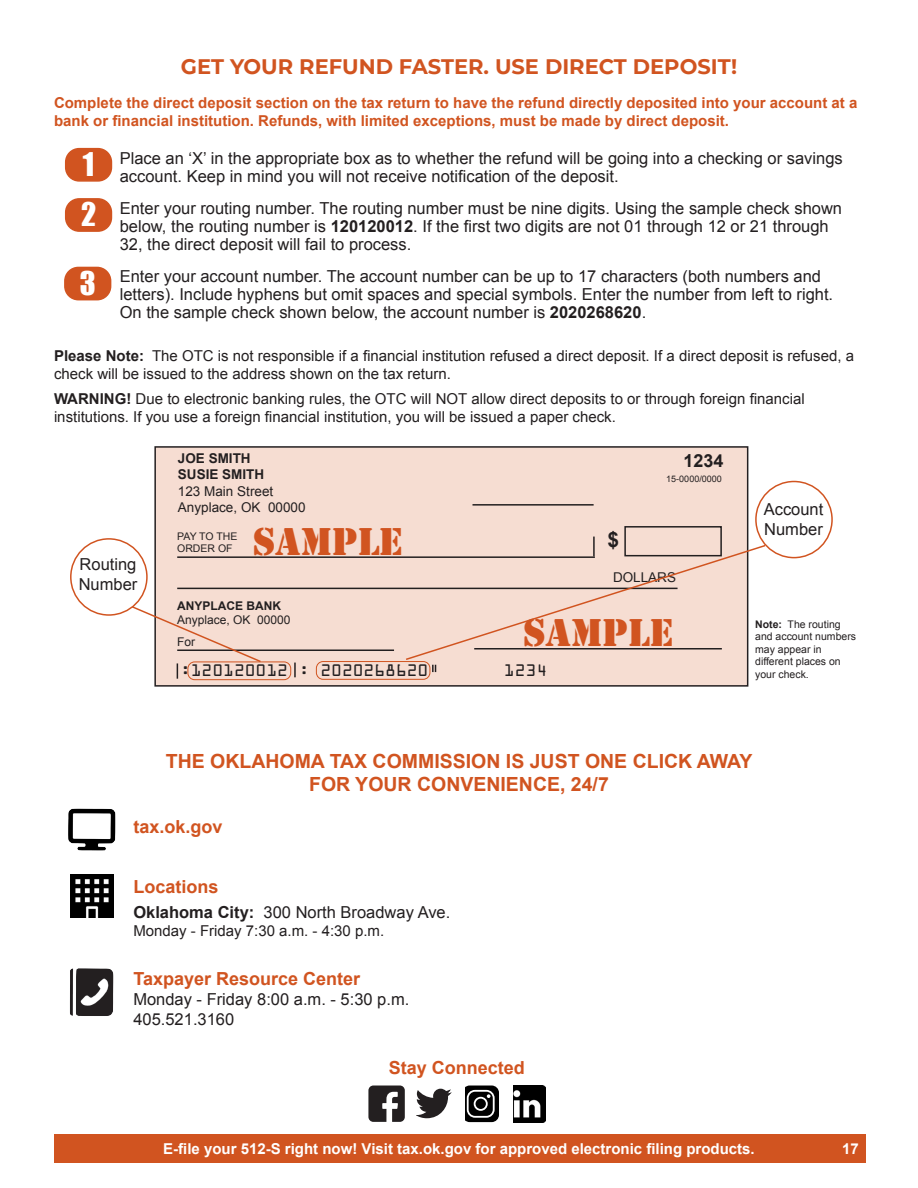
<style>
.page{position:relative;width:918px;height:1188px;background:#fff}
.page>*{position:absolute;margin:0;border:0;box-sizing:border-box;transform-origin:0 0}
.t1{font:36px "Stencil Std";color:#d15420}
.t2{font:30px "Impact";color:#fff}
.t3{font:700 21px "Montserrat";color:#d15420}
.t4{font:700 21px "Arial";color:#231f20}
.t5{font:700 19.5px "Arial";color:#d15420}
.t6{font:700 18px "Arial";color:#d15420}
.t7{font:700 18px "Arial";color:#231f20}
.t8{font:16.5px/18px "Arial";color:#231f20}
.t9{font:15px/18px "Arial";color:#231f20}
.t10{font:700 15px/18px "Arial";color:#d15420}
.t11{font:700 15px "Arial";color:#fff}
.t12{font:15px "OCRA Std";color:#231f20}
.t13{font:13.5px "Arial";color:#231f20}
.t14{font:700 13.5px/16.2px "Arial";color:#231f20}
.t15{font:12px "Arial";color:#231f20}
.t16{font:700 12px "Arial";color:#231f20}
.t17{font:10.5px/12.6px "Arial";color:#231f20}
.t18{font:9px "Arial";color:#231f20}
.s1{font-weight:700}
</style>
<div class="page">
<div style="left:54px;top:1134px;width:812px;height:28px;background:#d15420"></div>
<div style="left:155px;top:447px;width:593px;height:239px;background:#f6ddd2"></div>
<div style="left:154px;top:446px;width:594px;height:241px;border:2px solid #231f20"></div>
<div style="left:624px;top:526px;width:98px;height:30px;border:2px solid #231f20"></div>
<hr style="left:177px;top:556px;width:418px;height:2px;background:#231f20">
<hr style="left:177px;top:588px;width:501px;height:1px;background:#231f20">
<hr style="left:177px;top:650px;width:217px;height:1px;background:#231f20">
<hr style="left:472px;top:504px;width:122px;height:2px;background:#231f20">
<svg style="left:294px;top:663px;width:2px;height:14px"></svg>
<div style="left:316px;top:661px;width:114px;height:19px;border:1px solid #d15420;border-radius:7px"></div>
<div style="left:188px;top:662px;width:103px;height:18px;border:1px solid #d15420;border-radius:7px"></div>
<svg style="left:129px;top:604px;width:133px;height:75px"></svg>
<div style="left:71px;top:539px;width:76px;height:76px;background:#fff;border-radius:50%"></div>
<div style="left:70px;top:538px;width:78px;height:78px;border:2px solid #d15420;border-radius:50%"></div>
<svg style="left:404px;top:537px;width:363px;height:135px"></svg>
<div style="left:756px;top:482px;width:76px;height:76px;background:#fff;border-radius:50%"></div>
<div style="left:755px;top:481px;width:78px;height:77px;border:2px solid #d15420;border-radius:50%"></div>
<div style="left:66px;top:149px;width:45px;height:32px;background:#d15420;border-radius:14px"></div>
<div style="left:65px;top:148px;width:47px;height:34px;border:2px solid #d15420;border-radius:14px"></div>
<div style="left:66px;top:199px;width:45px;height:32px;background:#d15420;border-radius:14px"></div>
<div style="left:65px;top:198px;width:47px;height:34px;border:2px solid #d15420;border-radius:14px"></div>
<div style="left:65px;top:267px;width:46px;height:33px;background:#d15420;border-radius:14px"></div>
<div style="left:64px;top:267px;width:47px;height:33px;border:2px solid #d15420;border-radius:14px"></div>
<img style="left:68px;top:808px;width:48px;height:43px">
<img style="left:70px;top:968px;width:44px;height:48px">
<img style="left:70px;top:875px;width:43px;height:43px">
<svg style="left:368px;top:1086px;width:37px;height:36px"></svg>
<svg style="left:417px;top:1089px;width:35px;height:29px"></svg>
<svg style="left:465px;top:1086px;width:34px;height:36px"></svg>
<img style="left:513px;top:1086px;width:33px;height:36px">
<p class="t3" style="left:181px;top:52px;width:558px">GET YOUR REFUND FASTER. USE DIRECT DEPOSIT!</p>
<p class="t10" style="left:54px;top:94px;width:805px">Complete the direct deposit section on the tax return to have the refund directly deposited into your account at a bank or financial institution. Refunds, with limited exceptions, must be made by direct deposit.</p>
<p class="t2" style="left:83px;top:141px;width:13px">1</p>
<p class="t2" style="left:81px;top:191px;width:17px">2</p>
<p class="t2" style="left:80px;top:260px;width:17px">3</p>
<p class="t8" style="left:120px;top:149px;width:725px">Place an ‘X’ in the appropriate box as to whether the refund will be going into a checking or savings account. Keep in mind you will not receive notification of the deposit.</p>
<p class="t8" style="left:120px;top:199px;width:724px">Enter your routing number. The routing number must be nine digits. Using the sample check shown below, the routing number is <span class="s1">120120012</span>. If the first two digits are not 01 through 12 or 21 through<br>32, the direct deposit will fail to process.</p>
<p class="t8" style="left:120px;top:268px;width:715px">Enter your account number. The account number can be up to 17 characters (both numbers and letters). Include hyphens but omit spaces and special symbols. Enter the number from left to right.<br>On the sample check shown below, the account number is <span class="s1">2020268620</span>.</p>
<p class="t9" style="left:54px;top:347px;width:802px"><span class="s1">Please Note:</span> The OTC is not responsible if a financial institution refused a direct deposit. If a direct deposit is refused, a check will be issued to the address shown on the tax return.</p>
<p class="t9" style="left:54px;top:390px;width:752px"><span class="s1">WARNING!</span> Due to electronic banking rules, the OTC will NOT allow direct deposits to or through foreign financial institutions. If you use a foreign financial institution, you will be issued a paper check.</p>
<p class="t8" style="left:80px;top:556px;width:58px">Routing</p>
<p class="t8" style="left:79px;top:576px;width:60px">Number</p>
<p class="t14" style="left:178px;top:451px;width:88px">JOE SMITH<br>SUSIE SMITH</p>
<p class="t13" style="left:178px;top:482px;width:97px">123 Main Street</p>
<p class="t13" style="left:178px;top:498px;width:129px">Anyplace, OK 00000</p>
<p class="t1" style="left:253px;top:518px;width:152px">SAMPLE</p>
<p class="t17" style="left:177px;top:530px;width:62px">PAY TO THE<br>ORDER OF</p>
<p class="t4" style="left:608px;top:526px;width:13px">$</p>
<p class="t7" style="left:683px;top:449px;width:42px">1234</p>
<p class="t18" style="left:666px;top:473px;width:57px">15-0000/0000</p>
<p class="t13" style="left:613px;top:569px;width:65px">DOLLARS</p>
<p class="t8" style="left:764px;top:500px;width:61px">Account</p>
<p class="t8" style="left:764px;top:520px;width:60px">Number</p>
<p class="t16" style="left:177px;top:598px;width:105px">ANYPLACE BANK</p>
<p class="t15" style="left:177px;top:612px;width:115px">Anyplace, OK 00000</p>
<p class="t15" style="left:177px;top:634px;width:19px">For</p>
<p class="t1" style="left:523px;top:609px;width:152px">SAMPLE</p>
<p class="t17" style="left:755px;top:618px;width:87px"><span class="s1">Note:</span> The routing</p>
<p class="t17" style="left:755px;top:630px;width:102px">and account numbers</p>
<p class="t17" style="left:755px;top:643px;width:68px">may appear in</p>
<p class="t17" style="left:755px;top:655px;width:87px">different places on</p>
<p class="t17" style="left:755px;top:668px;width:55px">your check.</p>
<p class="t12" style="left:180px;top:664px;width:250px">:120120012 : 2020268620</p>
<p class="t12" style="left:504px;top:664px;width:45px">1234</p>
<p class="t5" style="left:166px;top:748px;width:588px">THE OKLAHOMA TAX COMMISSION IS JUST ONE CLICK AWAY</p>
<p class="t5" style="left:309px;top:772px;width:301px">FOR YOUR CONVENIENCE, 24/7</p>
<p class="t6" style="left:133px;top:815px;width:91px">tax.ok.gov</p>
<p class="t6" style="left:133px;top:874px;width:87px">Locations</p>
<p class="t8" style="left:133px;top:903px;width:319px"><span class="s1">Oklahoma City:</span> 300 North Broadway Ave.</p>
<p class="t9" style="left:133px;top:922px;width:252px">Monday - Friday 7:30 a.m. - 4:30 p.m.</p>
<p class="t6" style="left:133px;top:967px;width:228px">Taxpayer Resource Center</p>
<p class="t8" style="left:133px;top:990px;width:278px">Monday - Friday 8:00 a.m. - 5:30 p.m.</p>
<p class="t8" style="left:133px;top:1010px;width:102px">405.521.3160</p>
<p class="t6" style="left:389px;top:1056px;width:138px">Stay Connected</p>
<p class="t11" style="left:163px;top:1138px;width:593px">E-file your 512-S right now! Visit tax.ok.gov for approved electronic filing products.</p>
<p class="t11" style="left:842px;top:1138px;width:18px">17</p>
</div>
